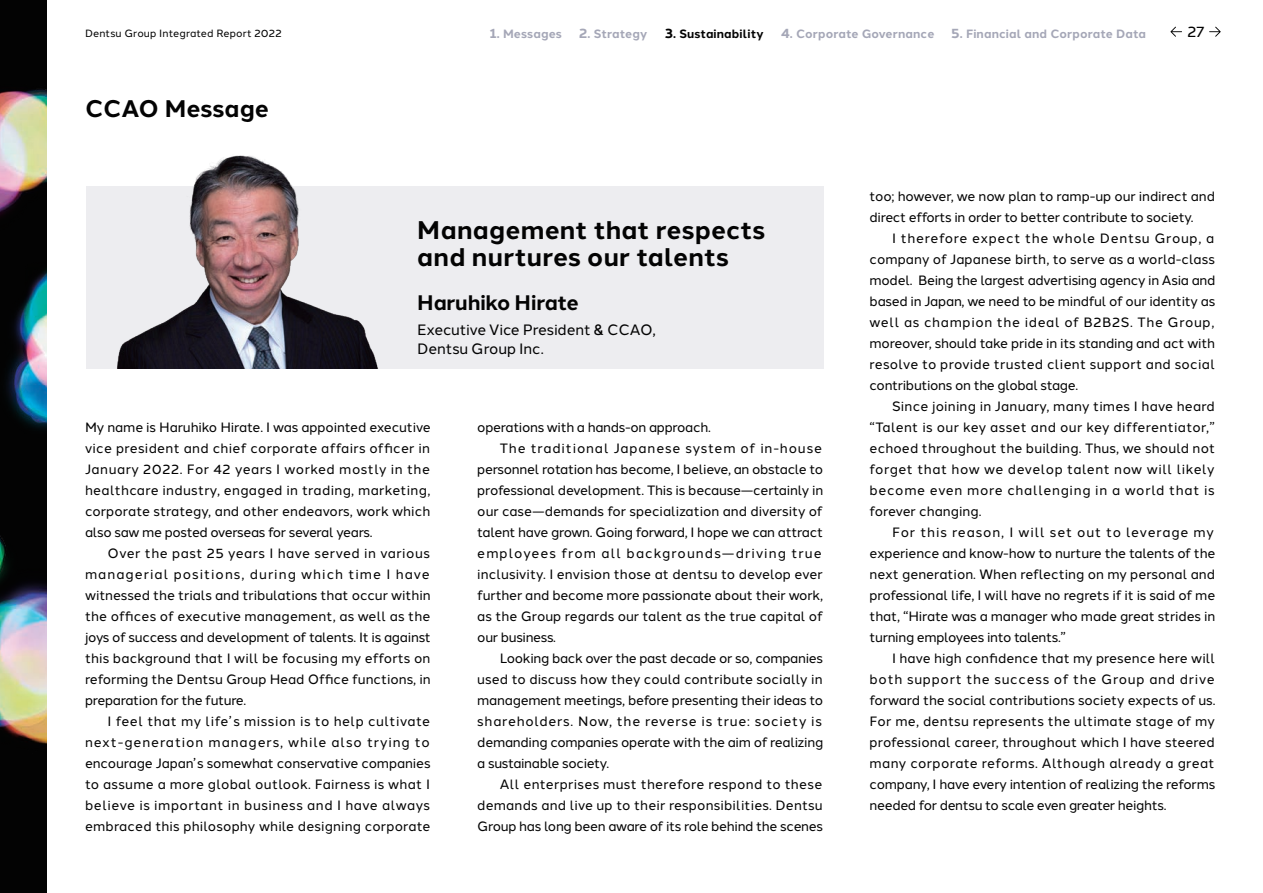
<style>
.page{position:relative;width:1263px;height:893px;background:#fff}
.page>*{position:absolute;margin:0;border:0;box-sizing:border-box;transform-origin:0 0}
.t1{font:700 25.5px/27px "Halcom";letter-spacing:.01em;color:#030303}
.t2{font:700 24px "Halcom";color:#030303}
.t3{font:700 21px "Halcom";letter-spacing:-.01em;color:#030303}
.t4{font:15px/19.6px "Halcom";letter-spacing:-.01em;color:#030303}
.t5{font:13.5px/21px "Halcom";letter-spacing:-.015em;color:#030303;text-align:justify}
.t6{font:13.5px "Halcom";letter-spacing:.01em;color:#030303}
.t7{font:13.5px "Halcom";letter-spacing:.005em;color:#030303}
.t8{font:13.5px "Halcom";letter-spacing:.055em;color:#030303}
.t9{font:13.5px "Halcom";letter-spacing:.025em;color:#030303}
.t10{font:13.5px "Halcom";letter-spacing:.08em;color:#030303}
.t11{font:13.5px "Halcom";letter-spacing:.06em;color:#030303}
.t12{font:700 12px "Halcom";letter-spacing:.01em;color:#a5a7b7}
.t13{font:700 12px "Halcom";letter-spacing:.01em;color:#030303}
.t14{font:10.5px "Halcom";letter-spacing:.01em;color:#030303}
.s1{font-size:13.5px}
</style>
<div class="page">
<img style="left:0;top:0;width:46px;height:893px">
<div style="left:86px;top:186px;width:737px;height:183px;background:#ededf0"></div>
<img style="left:117px;top:155px;width:262px;height:214px">
<svg style="left:1209px;top:27px;width:12px;height:10px"></svg>
<svg style="left:1170px;top:27px;width:12px;height:10px"></svg>
<p class="t14" style="left:85px;top:25px;width:198px">Dentsu Group Integrated Report 2022</p>
<p class="t12" style="left:490px;top:24px;width:74px"><span class="s1">1</span>. Messages</p>
<p class="t12" style="left:579px;top:24px;width:69px"><span class="s1">2</span>. Strategy</p>
<p class="t13" style="left:665px;top:24px;width:100px"><span class="s1">3</span>. Sustainability</p>
<p class="t12" style="left:781px;top:24px;width:366px"><span class="s1">4</span>. Corporate Governance <span class="s1">5</span>. Financial and Corporate Data</p>
<p class="t4" style="left:1187px;top:21px;width:19px">27</p>
<h2 class="t2" style="left:85px;top:90px;width:185px">CCAO Message</h2>
<h1 class="t1" style="left:417px;top:214px;width:350px">Management that respects and nurtures our talents</h1>
<h3 class="t3" style="left:417px;top:285px;width:163px">Haruhiko Hirate</h3>
<p class="t4" style="left:417px;top:318px;width:240px">Executive Vice President &amp; CCAO,<br>Dentsu Group Inc.</p>
<p class="t5" style="left:85px;top:415px;width:347px">My name is Haruhiko Hirate. I was appointed executive vice president and chief corporate affairs officer in January 2022. For 42 years I worked mostly in the healthcare industry, engaged in trading, marketing, corporate strategy, and other endeavors, work which also saw me posted overseas for several years.</p>
<p class="t5" style="left:85px;top:541px;width:347px;text-indent:23px">Over the past 25 years I have served in various managerial positions, during which time I have witnessed the trials and tribulations that occur within the offices of executive management, as well as the joys of success and development of talents. It is against this background that I will be focusing my efforts on reforming the Dentsu Group Head Office functions, in preparation for the future.</p>
<p class="t5" style="left:85px;top:709px;width:347px;text-indent:23px">I feel that my life’s mission is to help cultivate next-generation managers, while also trying to encourage Japan’s somewhat conservative companies to assume a more global outlook. Fairness is what I believe is important in business and I have always embraced this philosophy while designing corporate</p>
<p class="t5" style="left:477px;top:415px;width:235px">operations with a hands-on approach.</p>
<p class="t11" style="left:500px;top:437px;width:324px">The traditional Japanese system of in-house</p>
<p class="t5" style="left:477px;top:457px;width:347px">personnel rotation has become, I believe, an obstacle to</p>
<p class="t5" style="left:477px;top:478px;width:347px">professional development. This is because—certainly in</p>
<p class="t5" style="left:477px;top:499px;width:347px">our case—demands for specialization and diversity of</p>
<p class="t5" style="left:477px;top:520px;width:347px">talent have grown. Going forward, I hope we can attract</p>
<p class="t10" style="left:477px;top:542px;width:346px">employees from all backgrounds—driving true</p>
<p class="t6" style="left:477px;top:563px;width:347px">inclusivity. I envision those at dentsu to develop ever</p>
<p class="t5" style="left:477px;top:584px;width:347px">further and become more passionate about their work,</p>
<p class="t5" style="left:477px;top:605px;width:347px">as the Group regards our talent as the true capital of</p>
<p class="t5" style="left:477px;top:626px;width:80px">our business.</p>
<p class="t5" style="left:500px;top:647px;width:325px">Looking back over the past decade or so, companies</p>
<p class="t7" style="left:477px;top:669px;width:347px">used to discuss how they could contribute socially in</p>
<p class="t5" style="left:477px;top:689px;width:347px">management meetings, before presenting their ideas to</p>
<p class="t8" style="left:477px;top:711px;width:346px">shareholders. Now, the reverse is true: society is</p>
<p class="t5" style="left:477px;top:731px;width:347px">demanding companies operate with the aim of realizing</p>
<p class="t5" style="left:477px;top:752px;width:133px">a sustainable society.</p>
<p class="t9" style="left:500px;top:774px;width:324px">All enterprises must therefore respond to these</p>
<p class="t6" style="left:477px;top:795px;width:347px">demands and live up to their responsibilities. Dentsu</p>
<p class="t5" style="left:477px;top:815px;width:347px">Group has long been aware of its role behind the scenes</p>
<p class="t5" style="left:869px;top:185px;width:347px">too; however, we now plan to ramp-up our indirect and direct efforts in order to better contribute to society.</p>
<p class="t5" style="left:869px;top:227px;width:347px;text-indent:23px">I therefore expect the whole Dentsu Group, a company of Japanese birth, to serve as a world-class model. Being the largest advertising agency in Asia and based in Japan, we need to be mindful of our identity as well as champion the ideal of B2B2S. The Group, moreover, should take pride in its standing and act with resolve to provide trusted client support and social contributions on the global stage.</p>
<p class="t5" style="left:869px;top:395px;width:347px;text-indent:23px">Since joining in January, many times I have heard “Talent is our key asset and our key differentiator,” echoed throughout the building. Thus, we should not forget that how we develop talent now will likely become even more challenging in a world that is forever changing.</p>
<p class="t5" style="left:869px;top:521px;width:347px;text-indent:23px">For this reason, I will set out to leverage my experience and know-how to nurture the talents of the next generation. When reflecting on my personal and professional life, I will have no regrets if it is said of me that, “Hirate was a manager who made great strides in turning employees into talents.”</p>
<p class="t5" style="left:869px;top:647px;width:347px;text-indent:23px">I have high confidence that my presence here will both support the success of the Group and drive forward the social contributions society expects of us.<br>For me, dentsu represents the ultimate stage of my professional career, throughout which I have steered many corporate reforms. Although already a great company, I have every intention of realizing the reforms needed for dentsu to scale even greater heights.</p>
</div>
